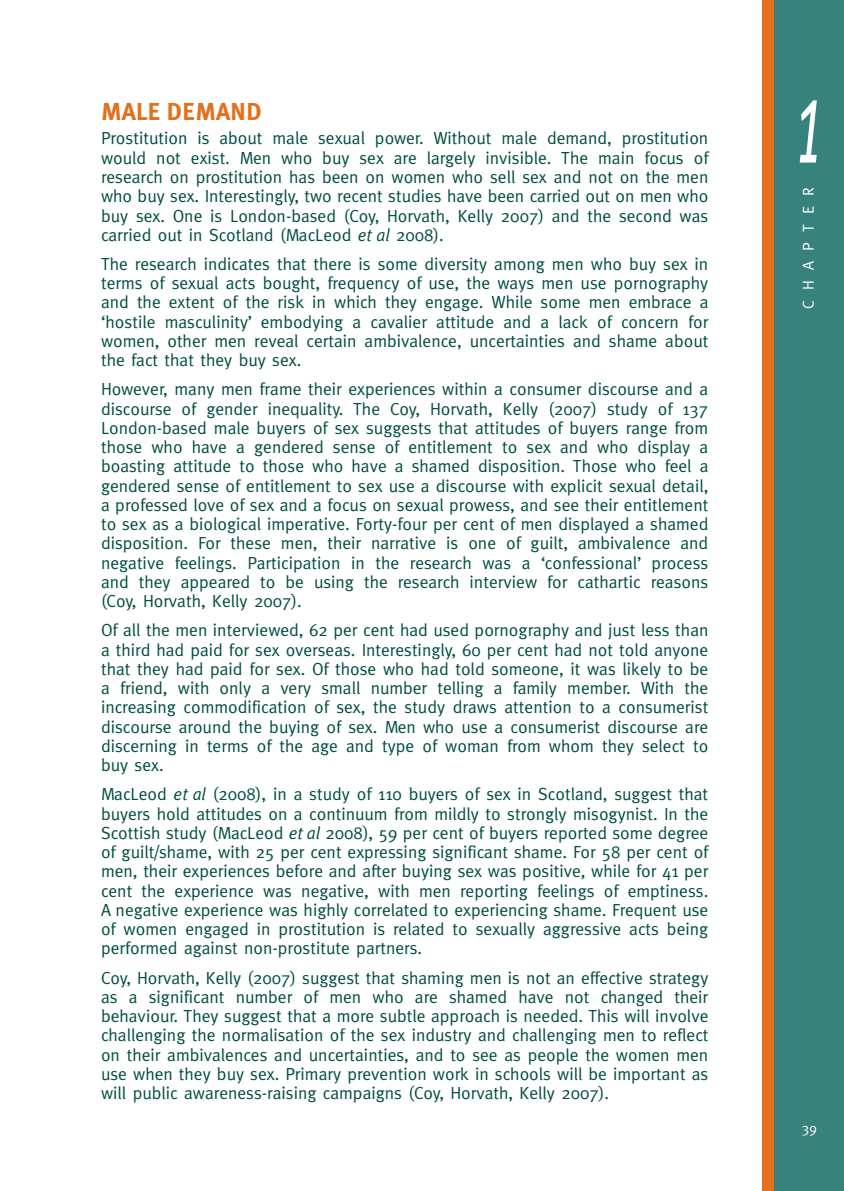
<style>
.page{position:relative;width:844px;height:1191px;background:#fff}
.page>*{position:absolute;margin:0;border:0;box-sizing:border-box;transform-origin:0 0}
.t1{font:italic 122.5px "Meta Plus Normal";color:#fff;scale:.5 1}
.t2{font:700 24.5px "Meta Plus";color:#e4701e}
.t3{font:17.5px/19.2px "Meta";color:#004d42;text-align:justify}
.t4{font:15.75px "Meta";letter-spacing:.64em;color:#fff}
.t5{font:14px "Meta";color:#fff}
.s1{font-family:"Meta Plus Normal";font-style:italic}
</style>
<div class="page">
<div style="left:761px;top:0;width:82px;height:1191px;background:#e4701e"></div>
<div style="left:774px;top:0;width:69px;height:1191px;background:#37827c"></div>
<h2 class="t2" style="left:101px;top:97px;width:162px">MALE DEMAND</h2>
<p class="t3" style="left:101px;top:129px;width:608px">Prostitution is about male sexual power. Without male demand, prostitution would not exist. Men who buy sex are largely invisible. The main focus of research on prostitution has been on women who sell sex and not on the men who buy sex. Interestingly, two recent studies have been carried out on men who buy sex. One is London-based (Coy, Horvath, Kelly 2007) and the second was carried out in Scotland (MacLeod <span class="s1">et al</span> 2008).</p>
<p class="t3" style="left:101px;top:254px;width:608px">The research indicates that there is some diversity among men who buy sex in terms of sexual acts bought, frequency of use, the ways men use pornography and the extent of the risk in which they engage. While some men embrace a ‘hostile masculinity’ embodying a cavalier attitude and a lack of concern for women, other men reveal certain ambivalence, uncertainties and shame about the fact that they buy sex.</p>
<p class="t3" style="left:101px;top:380px;width:608px">However, many men frame their experiences within a consumer discourse and a discourse of gender inequality. The Coy, Horvath, Kelly (2007) study of 137<br>London-based male buyers of sex suggests that attitudes of buyers range from those who have a gendered sense of entitlement to sex and who display a boasting attitude to those who have a shamed disposition. Those who feel a gendered sense of entitlement to sex use a discourse with explicit sexual detail, a professed love of sex and a focus on sexual prowess, and see their entitlement to sex as a biological imperative. Forty-four per cent of men displayed a shamed disposition. For these men, their narrative is one of guilt, ambivalence and negative feelings. Participation in the research was a ‘confessional’ process and they appeared to be using the research interview for cathartic reasons (Coy, Horvath, Kelly 2007).</p>
<p class="t3" style="left:101px;top:621px;width:608px">Of all the men interviewed, 62 per cent had used pornography and just less than a third had paid for sex overseas. Interestingly, 60 per cent had not told anyone that they had paid for sex. Of those who had told someone, it was likely to be a friend, with only a very small number telling a family member. With the increasing commodification of sex, the study draws attention to a consumerist discourse around the buying of sex. Men who use a consumerist discourse are discerning in terms of the age and type of woman from whom they select to buy sex.</p>
<p class="t3" style="left:101px;top:784px;width:608px">MacLeod <span class="s1">et al</span> (2008), in a study of 110 buyers of sex in Scotland, suggest that buyers hold attitudes on a continuum from mildly to strongly misogynist. In the Scottish study (MacLeod <span class="s1">et al</span> 2008), 59 per cent of buyers reported some degree of guilt/shame, with 25 per cent expressing significant shame. For 58 per cent of men, their experiences before and after buying sex was positive, while for 41 per cent the experience was negative, with men reporting feelings of emptiness.<br>A negative experience was highly correlated to experiencing shame. Frequent use of women engaged in prostitution is related to sexually aggressive acts being performed against non-prostitute partners.</p>
<p class="t3" style="left:101px;top:968px;width:608px">Coy, Horvath, Kelly (2007) suggest that shaming men is not an effective strategy as a significant number of men who are shamed have not changed their behaviour. They suggest that a more subtle approach is needed. This will involve challenging the normalisation of the sex industry and challenging men to reflect on their ambivalences and uncertainties, and to see as people the women men use when they buy sex. Primary prevention work in schools will be important as will public awareness-raising campaigns (Coy, Horvath, Kelly 2007).</p>
<h1 class="t1" style="left:795px;top:49px;width:51px">1</h1>
<p class="t4" style="left:799px;top:309px;width:124px;rotate:-90deg">CHAPTER</p>
<p class="t5" style="left:801px;top:1119px;width:16px">39</p>
</div>
